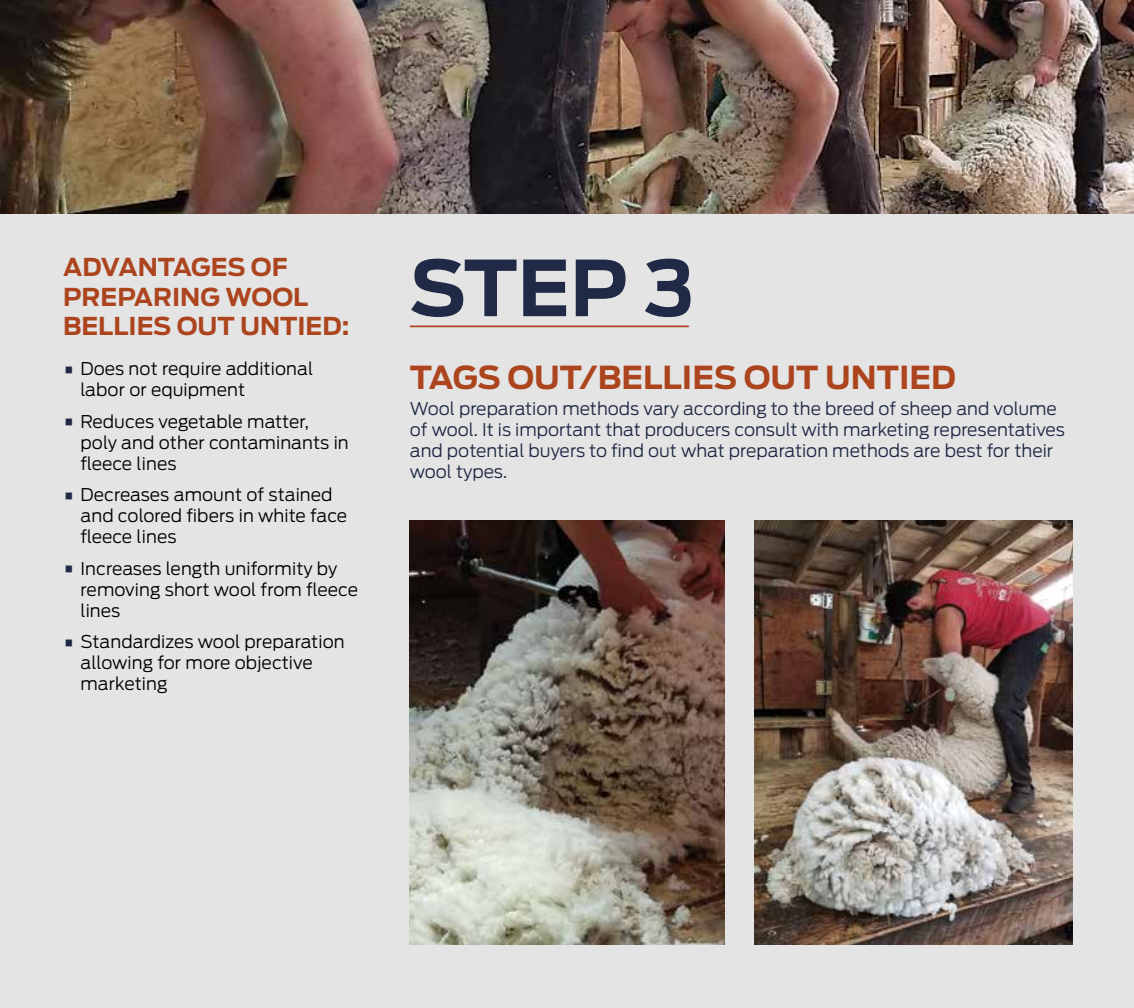
<style>
.page{position:relative;width:1134px;height:1008px;background:#e4e4e4}
.page>*{position:absolute;margin:0;border:0;box-sizing:border-box;transform-origin:0 0}
.t1{font:700 76.48px "Antenna";color:#202945}
.t2{font:700 31.5px "Antenna";color:#ac441e}
.t3{font:700 24.5px/29.4px "Antenna";color:#ac441e}
.t4{font:300 17.5px/21px "Antenna";letter-spacing:.005em;color:#000}
.t5{font:300 17.5px/21px "Antenna";color:#202945}
.s1{font-weight:700;font-size:29.75px;color:#202945}
</style>
<div class="page">
<img style="left:0;top:0;width:1134px;height:213px">
<img style="left:410px;top:520px;width:314px;height:425px">
<img style="left:754px;top:520px;width:319px;height:425px">
<hr style="left:410px;top:326px;width:279px;height:1px;background:#ac441e">
<h3 class="t3" style="left:63px;top:253px;width:288px">ADVANTAGES OF<br>PREPARING WOOL<br>BELLIES OUT UNTIED:</h3>
<p class="t4" style="left:80px;top:359px;width:234px;text-indent:-18px"><span class="s1">•</span> Does not require additional labor or equipment</p>
<p class="t4" style="left:80px;top:411px;width:270px;text-indent:-18px"><span class="s1">•</span> Reduces vegetable matter, poly and other contaminants in fleece lines</p>
<p class="t4" style="left:80px;top:485px;width:268px;text-indent:-18px"><span class="s1">•</span> Decreases amount of stained and colored fibers in white face fleece lines</p>
<p class="t4" style="left:80px;top:558px;width:279px;text-indent:-18px"><span class="s1">•</span> Increases length uniformity by removing short wool from fleece lines</p>
<p class="t4" style="left:80px;top:632px;width:266px;text-indent:-18px"><span class="s1">•</span> Standardizes wool preparation allowing for more objective marketing</p>
<h1 class="t1" style="left:410px;top:243px;width:286px">STEP 3</h1>
<h2 class="t2" style="left:410px;top:359px;width:548px">TAGS OUT/BELLIES OUT UNTIED</h2>
<p class="t5" style="left:410px;top:398px;width:657px">Wool preparation methods vary according to the breed of sheep and volume of wool. It is important that producers consult with marketing representatives and potential buyers to find out what preparation methods are best for their wool types.</p>
</div>
